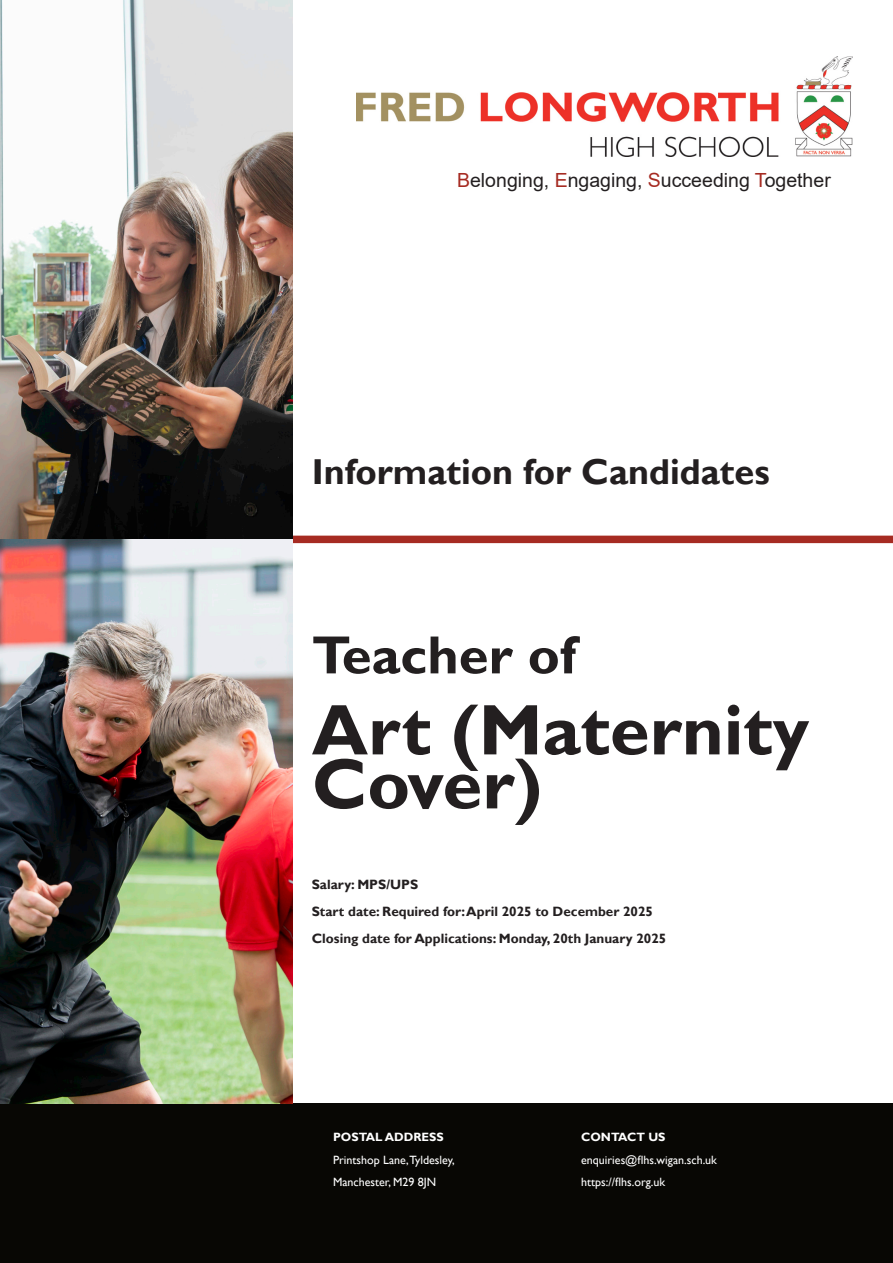
<style>
.page{position:relative;width:893px;height:1263px;background:#fff}
.page>*{position:absolute;margin:0;border:0;box-sizing:border-box;transform-origin:0 0}
.t1{font:700 72px/54px "Gill Sans";color:#231f20}
.t2{font:700 54px "Gill Sans";color:#231f20}
.t3{font:700 36px "Gill Sans";color:#231f20}
.t4{font:19.5px "Arial";color:#231f20}
.t5{font:700 13.5px/27px "Gill Sans";color:#231f20}
.t6{font:12px/22.5px "Gill Sans";color:#fff}
.t7{font:700 12px "Gill Sans";color:#fff}
.s1{color:#a62b22}
</style>
<div class="page">
<div style="left:0;top:1104px;width:893px;height:159px;background:#080704"></div>
<img style="left:356px;top:56px;width:496px;height:100px">
<div style="left:292px;top:536px;width:601px;height:7px;background:#a62b22"></div>
<img style="left:0;top:0;width:292px;height:1104px">
<h3 class="t4" style="left:457px;top:173px;width:375px"><span class="s1">B</span>elonging, <span class="s1">E</span>ngaging, <span class="s1">S</span>ucceeding <span class="s1">T</span>ogether</h3>
<h3 class="t3" style="left:312px;top:459px;width:459px">Information for Candidates</h3>
<h2 class="t2" style="left:312px;top:636px;width:266px">Teacher of</h2>
<h1 class="t1" style="left:312px;top:711px;width:499px">Art (Maternity<br>Cover)</h1>
<p class="t5" style="left:312px;top:873px;width:356px">Salary: MPS/UPS<br>Start date: Required for:April 2025 to December 2025<br>Closing date for Applications: Monday, 20th January 2025</p>
<p class="t7" style="left:333px;top:1133px;width:112px">POSTAL ADDRESS</p>
<p class="t6" style="left:333px;top:1150px;width:123px">Printshop Lane,Tyldesley,<br>Manchester, M29 8JN</p>
<p class="t7" style="left:581px;top:1133px;width:86px">CONTACT US</p>
<p class="t6" style="left:581px;top:1150px;width:137px">enquiries@flhs.wigan.sch.uk https://flhs.org.uk</p>
</div>
